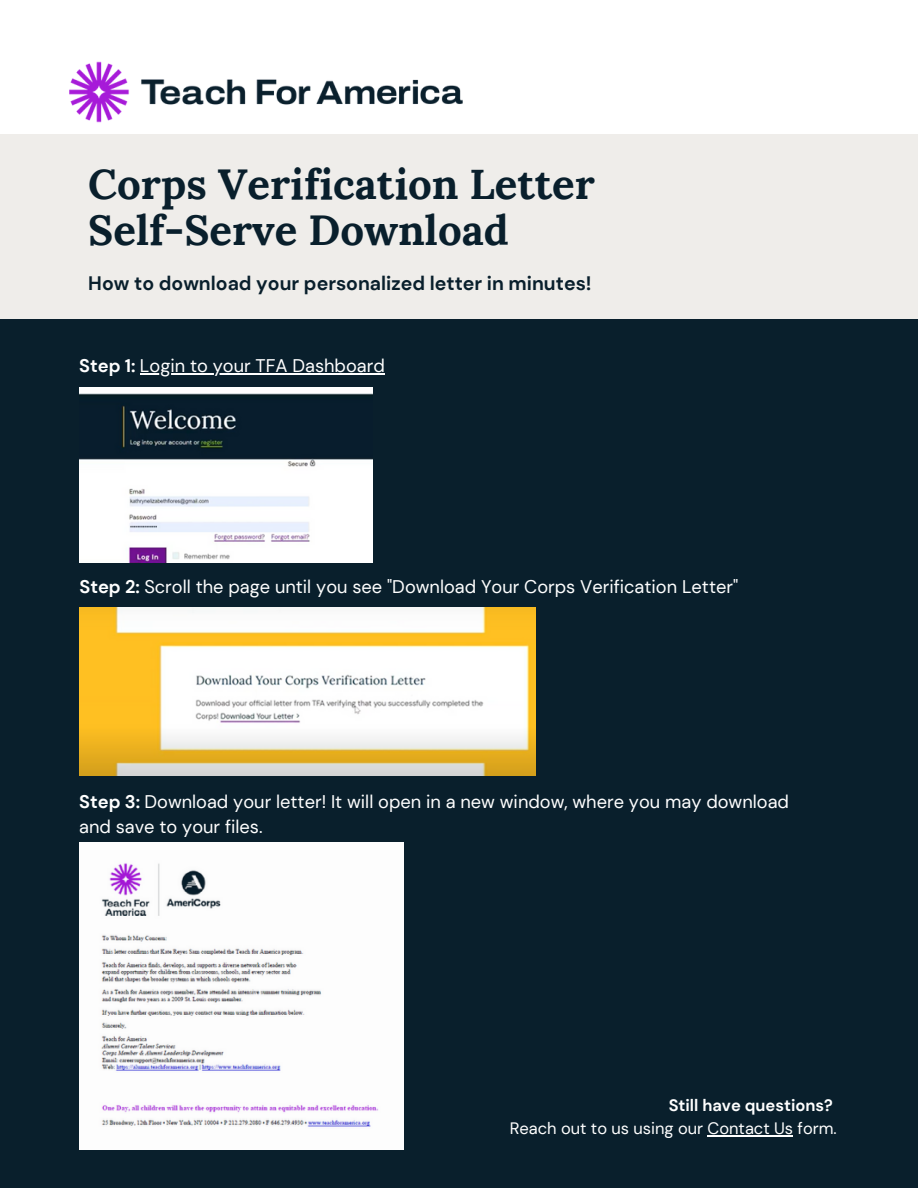
<style>
.page{position:relative;width:918px;height:1188px;background:#fff}
.page>*{position:absolute;margin:0;border:0;box-sizing:border-box;transform-origin:0 0}
.t1{font:700 42px "Lora";color:#091f2c}
.t2{font:700 19.5px "DM Sans";color:#091f2c}
.t3{font:18.3px/24.8px "DM Sans";color:#fff}
.t4{font:16.5px "DM Sans";color:#fff}
.t5{font:700 16.5px "DM Sans";color:#fff}
.s1{font-weight:700}
</style>
<div class="page">
<img style="left:53px;top:61px;width:425px;height:74px">
<div style="left:0;top:319px;width:918px;height:869px;background:#091f2c"></div>
<div style="left:0;top:135px;width:918px;height:184px;background:#efedea"></div>
<img style="left:79px;top:387px;width:294px;height:176px">
<img style="left:79px;top:608px;width:457px;height:168px">
<img style="left:79px;top:843px;width:324px;height:307px">
<hr style="left:140px;top:373px;width:245px;height:1px;background:#fff">
<hr style="left:708px;top:1135px;width:85px;height:1px;background:#fff">
<p class="t1" style="left:88px;top:157px;width:508px">Corps Verification Letter</p>
<p class="t1" style="left:88px;top:203px;width:422px">Self-Serve Download</p>
<p class="t2" style="left:88px;top:270px;width:505px">How to download your personalized letter in minutes!</p>
<p class="t3" style="left:79px;top:354px;width:307px"><span class="s1">Step 1:</span> Login to your TFA Dashboard</p>
<p class="t3" style="left:79px;top:575px;width:660px"><span class="s1">Step 2:</span> Scroll the page until you see "Download Your Corps Verification Letter"</p>
<p class="t3" style="left:79px;top:789px;width:711px"><span class="s1">Step 3:</span> Download your letter! It will open in a new window, where you may download and save to your files.</p>
<p class="t5" style="left:669px;top:1095px;width:166px">Still have questions?</p>
<p class="t4" style="left:510px;top:1118px;width:328px">Reach out to us using our Contact Us form.</p>
</div>
